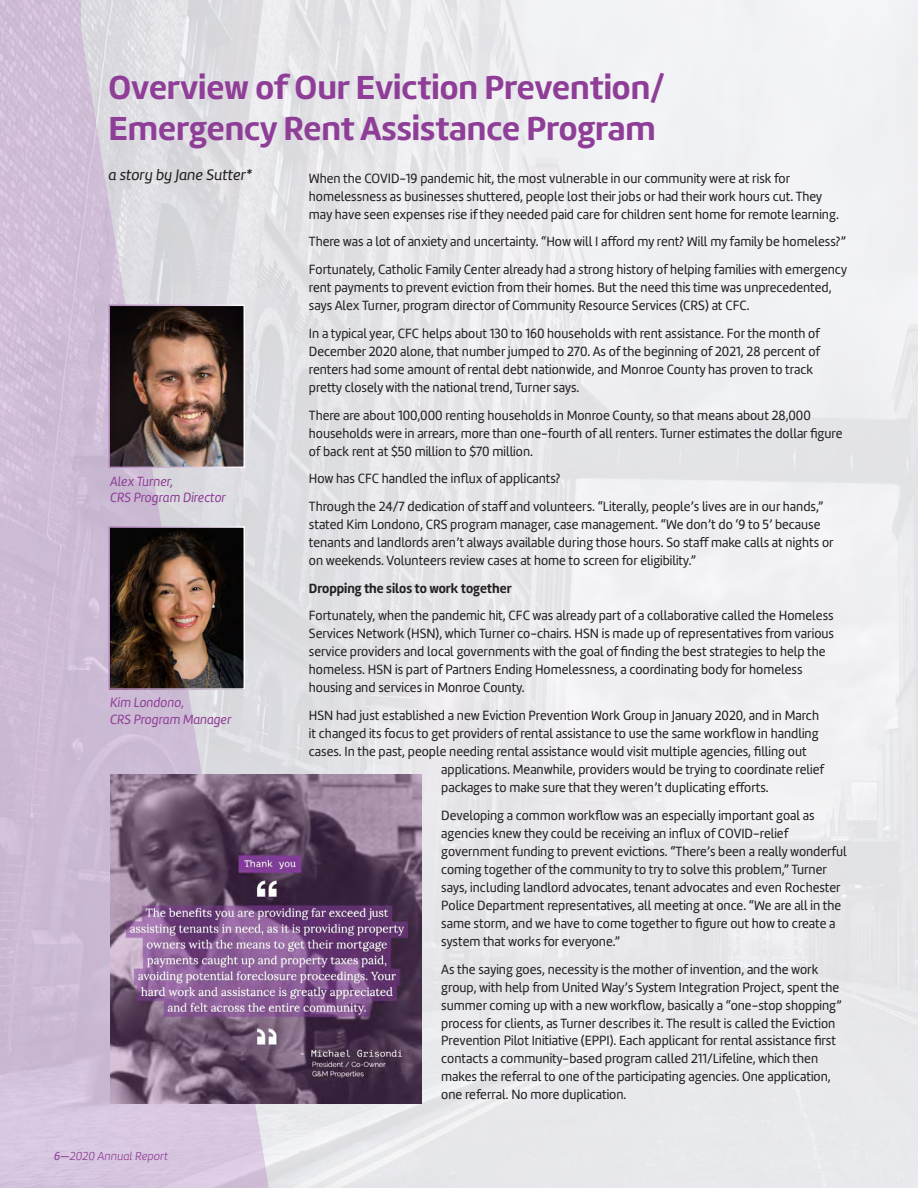
<style>
.page{position:relative;width:918px;height:1188px;background:#fff}
.page>*{position:absolute;margin:0;border:0;box-sizing:border-box;transform-origin:0 0}
.t1{font:34.5px/41.4px "Amelia Basic Bold";color:#8f3e97}
.t2{font:15.75px "Amelia Basic Italic";color:#231f20}
.t3{font:13.8px/18px "Amelia Basic";color:#231f20;scale:.95 1}
.t4{font:13.8px "Amelia Basic Italic";color:#8f3e97;scale:.95 1}
.t5{font:13.8px "Amelia Basic Bold";color:#231f20;scale:.95 1}
.t6{font:italic 12px "Amelia Basic Light";color:#8f3e97}
.s1{font-family:"Amelia Basic Italic";font-style:normal}
</style>
<div class="page">
<img style="left:269px;top:0;width:649px;height:1188px">
<img style="left:0;top:0;width:269px;height:1188px">
<img style="left:112px;top:308px;width:130px;height:157px">
<div style="left:109px;top:305px;width:136px;height:163px;border:2px solid #fff"></div>
<img style="left:110px;top:774px;width:311px;height:330px">
<img style="left:112px;top:529px;width:130px;height:158px">
<div style="left:109px;top:526px;width:136px;height:164px;border:2px solid #fff"></div>
<p class="t1" style="left:109px;top:68px;width:558px">Overview of Our Eviction Prevention/<br>Emergency Rent Assistance Program</p>
<p class="t2" style="left:109px;top:165px;width:145px">a story by Jane Sutter*</p>
<p class="t3" style="left:309px;top:169px;width:559px">When the COVID-19 pandemic hit, the most vulnerable in our community were at risk for homelessness as businesses shuttered, people lost their jobs or had their work hours cut. They may have seen expenses rise if they needed paid care for children sent home for remote learning.</p>
<p class="t3" style="left:309px;top:233px;width:567px">There was a lot of anxiety and uncertainty. “How will I afford my rent? Will my family be homeless?”</p>
<p class="t3" style="left:309px;top:261px;width:568px">Fortunately, Catholic Family Center already had a strong history of helping families with emergency rent payments to prevent eviction from their homes. But the need this time was unprecedented, says Alex Turner, program director of Community Resource Services (CRS) at CFC.</p>
<p class="t3" style="left:309px;top:324px;width:540px">In a typical year, CFC helps about 130 to 160 households with rent assistance. For the month of December 2020 alone, that number jumped to 270. As of the beginning of 2021, 28 percent of renters had some amount of rental debt nationwide, and Monroe County has proven to track pretty closely with the national trend, Turner says.</p>
<p class="t3" style="left:309px;top:406px;width:563px">There are about 100,000 renting households in Monroe County, so that means about 28,000 households were in arrears, more than one-fourth of all renters. Turner estimates the dollar figure of back rent at $50 million to $70 million.</p>
<p class="t3" style="left:309px;top:470px;width:266px">How has CFC handled the influx of applicants?</p>
<p class="t3" style="left:309px;top:497px;width:554px">Through the 24/7 dedication of staff and volunteers. “Literally, people’s lives are in our hands,” stated Kim Londono, CRS program manager, case management. “We don’t do ‘9 to 5’ because tenants and landlords aren’t always available during those hours. So staff make calls at nights or on weekends. Volunteers review cases at home to screen for eligibility.”</p>
<p class="t5" style="left:309px;top:580px;width:215px">Dropping the silos to work together</p>
<p class="t3" style="left:309px;top:607px;width:554px">Fortunately, when the pandemic hit, CFC was already part of a collaborative called the Homeless Services Network (HSN), which Turner co-chairs. HSN is made up of representatives from various service providers and local governments with the goal of finding the best strategies to help the homeless. HSN is part of Partners Ending Homelessness, a coordinating body for homeless housing and services in Monroe County.</p>
<p class="t3" style="left:309px;top:707px;width:538px">HSN had just established a new Eviction Prevention Work Group in January 2020, and in March</p>
<p class="t3" style="left:309px;top:725px;width:538px">it changed its focus to get providers of rental assistance to use the same workflow in handling</p>
<p class="t3" style="left:309px;top:743px;width:526px">cases. In the past, people needing rental assistance would visit multiple agencies, filling out</p>
<p class="t3" style="left:441px;top:761px;width:404px">applications. Meanwhile, providers would be trying to coordinate relief</p>
<p class="t3" style="left:441px;top:779px;width:346px">packages to make sure that they weren’t duplicating efforts.</p>
<p class="t3" style="left:441px;top:806px;width:428px">Developing a common workflow was an especially important goal as agencies knew they could be receiving an influx of COVID-relief government funding to prevent evictions. “There’s been a really wonderful coming together of the community to try to solve this problem,” Turner says, including landlord advocates, tenant advocates and even Rochester Police Department representatives, all meeting at once. “We are all in the same storm, and we have to come together to figure out how to create a system that works for everyone.”</p>
<p class="t3" style="left:441px;top:960px;width:423px">As the saying goes, necessity is the mother of invention, and the work group, with help from United Way’s System Integration Project, spent the summer coming up with a new workflow, basically a “one-stop shopping” process for clients, as Turner describes it. The result is called the Eviction Prevention Pilot Initiative (EPPI). Each applicant for rental assistance first contacts a community-based program called 211/Lifeline, which then makes the referral to one of the participating agencies. One application, one referral. No more duplication.</p>
<p class="t4" style="left:110px;top:473px;width:68px">Alex Turner,</p>
<p class="t4" style="left:110px;top:490px;width:124px">CRS Program Director</p>
<p class="t4" style="left:110px;top:695px;width:80px">Kim Londono,</p>
<p class="t4" style="left:110px;top:711px;width:129px">CRS Program Manager</p>
<p class="t6" style="left:54px;top:1150px;width:116px"><span class="s1">6—</span>2020 Annual Report</p>
</div>
